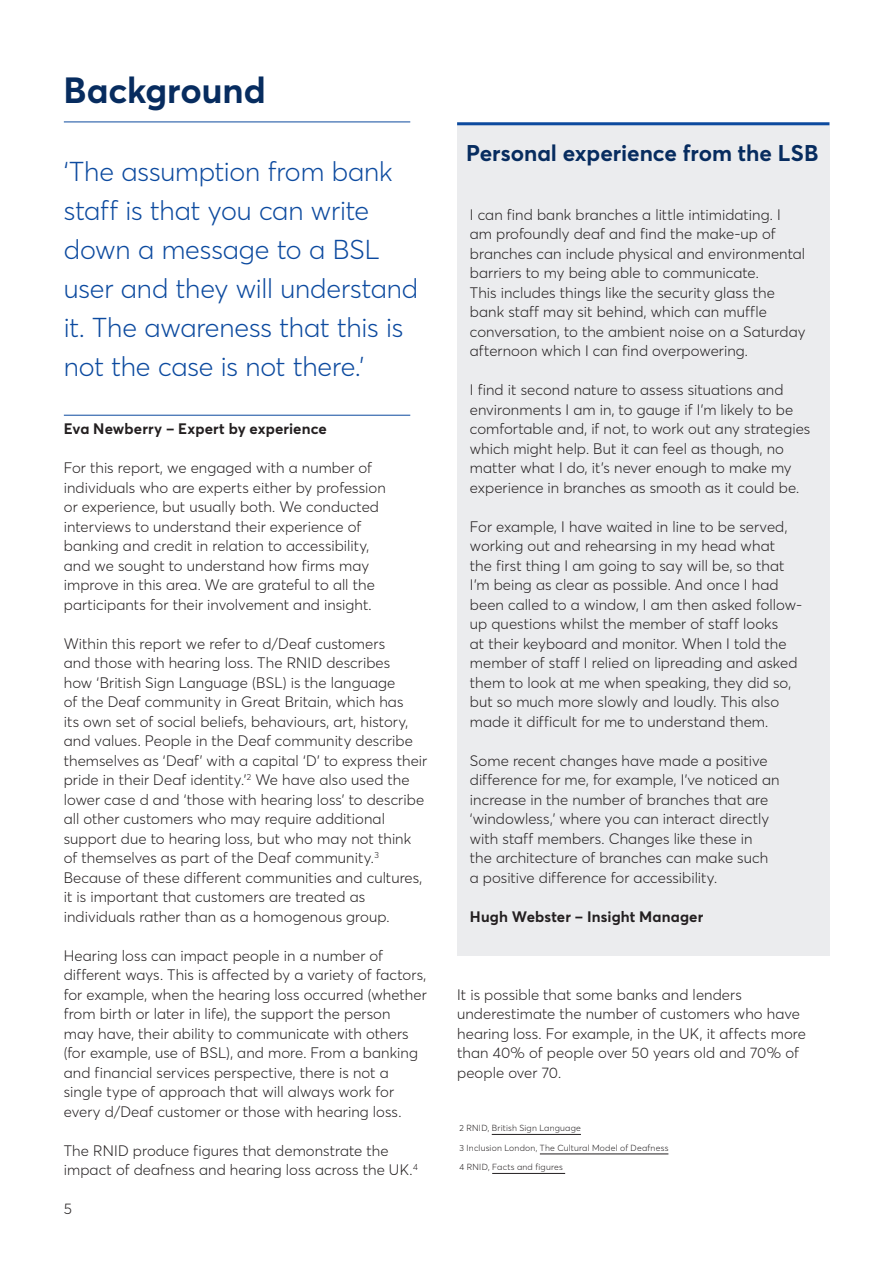
<style>
.page{position:relative;width:893px;height:1263px;background:#fff}
.page>*{position:absolute;margin:0;border:0;box-sizing:border-box;transform-origin:0 0}
.H2___24-26{font:700 36px "Averta";color:#072c5f}
.Feature_Copy___18-20{font:300 27px/39px "Averta";letter-spacing:-.005em;color:#0c4a9f}
.H3___15-16{font:700 22.5px "Averta";color:#072c5f}
.Body_Copy___10-13{font:300 15px/19.5px "Averta";letter-spacing:.005em;color:#231f20}
.Body_Copy_Bullets{font:300 15px/19.5px "Averta";letter-spacing:.005em;color:#231f20}
.Quote_Details___10-1{font:700 15px "Averta";letter-spacing:.005em;color:#231f20}
.Body_Copy_Bullets-2{font:700 15px "Averta";letter-spacing:.01em;color:#231f20}
.Body_Copy___10-13-2{font:300 8.7px "Averta";letter-spacing:.025em;color:#231f20}
</style>
<div class="page">
<div style="left:457px;top:122px;width:372px;height:833px;background:#ebecee"></div>
<hr style="left:457px;top:122px;width:372px;height:3px;background:#0c4a9f">
<hr style="left:64px;top:122px;width:346px;height:1px;background:#0c4a9f">
<hr style="left:64px;top:415px;width:346px;height:1px;background:#0c4a9f">
<hr style="left:492px;top:1134px;width:89px;height:1px;background:#231f20">
<hr style="left:540px;top:1154px;width:128px;height:1px;background:#231f20">
<hr style="left:492px;top:1173px;width:73px;height:1px;background:#231f20">
<p class="H2___24-26" style="left:63px;top:65px;width:204px">Background</p>
<p class="Feature_Copy___18-20" style="left:64px;top:151px;width:356px">‘The assumption from bank staff is that you can write down a message to a BSL user and they will understand it. The awareness that this is not the case is not there.’</p>
<p class="Quote_Details___10-1" style="left:64px;top:418px;width:265px">Eva Newberry – Expert by experience</p>
<p class="Body_Copy___10-13" style="left:64px;top:458px;width:323px">For this report, we engaged with a number of individuals who are experts either by profession or experience, but usually both. We conducted interviews to understand their experience of banking and credit in relation to accessibility, and we sought to understand how firms may improve in this area. We are grateful to all the participants for their involvement and insight.</p>
<p class="Body_Copy___10-13" style="left:64px;top:633px;width:365px">Within this report we refer to d/Deaf customers<br>and those with hearing loss. The RNID describes<br>how ‘British Sign Language (BSL) is the language<br>of the Deaf community in Great Britain, which has<br>its own set of social beliefs, behaviours, art, history, and values. People in the Deaf community describe themselves as ‘Deaf’ with a capital ‘D’ to express their pride in their Deaf identity.’<sup>2</sup> We have also used the lower case d and ‘those with hearing loss’ to describe all other customers who may require additional support due to hearing loss, but who may not think of themselves as part of the Deaf community.<sup>3<br></sup>Because of these different communities and cultures, it is important that customers are treated as individuals rather than as a homogenous group.</p>
<p class="Body_Copy___10-13" style="left:64px;top:945px;width:364px">Hearing loss can impact people in a number of different ways. This is affected by a variety of factors, for example, when the hearing loss occurred (whether from birth or later in life), the support the person<br>may have, their ability to communicate with others (for example, use of BSL), and more. From a banking and financial services perspective, there is not a single type of approach that will always work for every d/Deaf customer or those with hearing loss.</p>
<p class="Body_Copy___10-13" style="left:64px;top:1140px;width:356px">The RNID produce figures that demonstrate the impact of deafness and hearing loss across the UK.<sup>4</sup></p>
<p class="Body_Copy___10-13" style="left:64px;top:1199px;width:10px">5</p>
<p class="H3___15-16" style="left:466px;top:137px;width:354px">Personal experience from the LSB</p>
<p class="Body_Copy_Bullets" style="left:470px;top:204px;width:337px">I can find bank branches a little intimidating. I am profoundly deaf and find the make-up of branches can include physical and environmental barriers to my being able to communicate.<br>This includes things like the security glass the bank staff may sit behind, which can muffle conversation, to the ambient noise on a Saturday afternoon which I can find overpowering.</p>
<p class="Body_Copy_Bullets" style="left:470px;top:380px;width:342px">I find it second nature to assess situations and environments I am in, to gauge if I’m likely to be comfortable and, if not, to work out any strategies which might help. But it can feel as though, no matter what I do, it’s never enough to make my experience in branches as smooth as it could be.</p>
<p class="Body_Copy_Bullets" style="left:470px;top:516px;width:334px">For example, I have waited in line to be served, working out and rehearsing in my head what<br>the first thing I am going to say will be, so that I’m being as clear as possible. And once I had been called to a window, I am then asked follow&shy;up questions whilst the member of staff looks<br>at their keyboard and monitor. When I told the member of staff I relied on lipreading and asked them to look at me when speaking, they did so, but so much more slowly and loudly. This also made it difficult for me to understand them.</p>
<p class="Body_Copy_Bullets" style="left:470px;top:750px;width:311px">Some recent changes have made a positive difference for me, for example, I’ve noticed an increase in the number of branches that are ‘windowless,’ where you can interact directly with staff members. Changes like these in<br>the architecture of branches can make such a positive difference for accessibility.</p>
<p class="Body_Copy_Bullets-2" style="left:470px;top:906px;width:235px">Hugh Webster – Insight Manager</p>
<p class="Body_Copy___10-13" style="left:457px;top:984px;width:350px">It is possible that some banks and lenders underestimate the number of customers who have hearing loss. For example, in the UK, it affects more than 40% of people over 50 years old and 70% of people over 70.</p>
<p class="Body_Copy___10-13-2" style="left:460px;top:1122px;width:123px">2 RNID, British Sign Language</p>
<p class="Body_Copy___10-13-2" style="left:460px;top:1142px;width:210px">3 Inclusion London, The Cultural Model of Deafness</p>
<p class="Body_Copy___10-13-2" style="left:460px;top:1161px;width:105px">4 RNID, Facts and figures</p>
</div>
